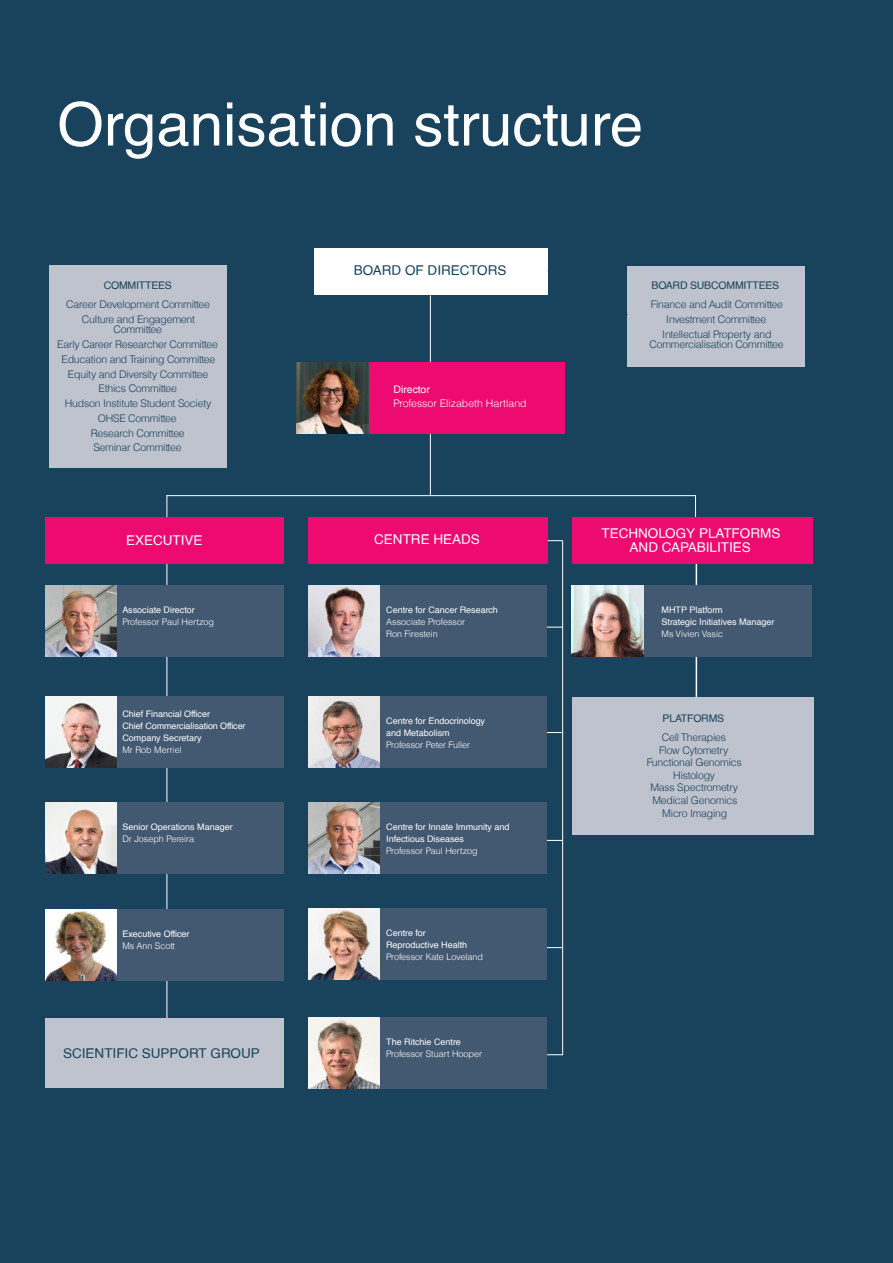
<style>
.page{position:relative;width:893px;height:1263px;background:#19425c}
.page>*{position:absolute;margin:0;border:0;box-sizing:border-box;transform-origin:0 0}
.t1{font:60px "Helvetica";color:#fff}
.t2{font:13.5px/13.5px "Helvetica";color:#fff;text-align:center}
.t3{font:13.5px "Helvetica";color:#19425c}
.t4{font:300 10.5px/14.7px "Helvetica";letter-spacing:-.02em;color:#19425c;text-align:center}
.t5{font:10.5px "Helvetica";letter-spacing:-.02em;color:#19425c}
.t6{font:300 10.5px "Helvetica";color:#fff}
.t7{font:10.5px "Helvetica";color:#fff}
.t8{font:9px/12px "Helvetica";color:#fff}
.t9{font:300 9px/12px "Helvetica";color:#fff}
</style>
<div class="page">
<hr style="left:167px;top:564px;width:1px;height:522px;background:#fff">
<div style="left:117px;top:585px;width:167px;height:71px;background:#435971"></div>
<div style="left:117px;top:696px;width:167px;height:72px;background:#435971"></div>
<div style="left:117px;top:802px;width:167px;height:71px;background:#435971"></div>
<div style="left:117px;top:910px;width:167px;height:71px;background:#435971"></div>
<div style="left:308px;top:517px;width:239px;height:47px;background:#ed0a71"></div>
<div style="left:314px;top:248px;width:233px;height:47px;background:#fff"></div>
<div style="left:572px;top:517px;width:240px;height:47px;background:#ed0a71"></div>
<div style="left:49px;top:266px;width:178px;height:202px;background:#bfc3cd"></div>
<div style="left:628px;top:266px;width:177px;height:100px;background:#bfc3cd"></div>
<div style="left:45px;top:517px;width:239px;height:47px;background:#ed0a71"></div>
<div style="left:45px;top:1019px;width:239px;height:69px;background:#bfc3cd"></div>
<hr style="left:562px;top:540px;width:1px;height:515px;background:#fff">
<hr style="left:166px;top:495px;width:530px;height:1px;background:#fff">
<hr style="left:430px;top:434px;width:1px;height:62px;background:#fff">
<hr style="left:430px;top:295px;width:1px;height:68px;background:#fff">
<svg style="left:166px;top:495px;width:1px;height:22px"></svg>
<svg style="left:695px;top:495px;width:1px;height:22px"></svg>
<svg style="left:548px;top:540px;width:14px;height:1px"></svg>
<svg style="left:547px;top:627px;width:16px;height:1px"></svg>
<svg style="left:547px;top:732px;width:16px;height:1px"></svg>
<svg style="left:547px;top:840px;width:16px;height:1px"></svg>
<svg style="left:547px;top:947px;width:16px;height:1px"></svg>
<svg style="left:547px;top:1054px;width:16px;height:1px"></svg>
<hr style="left:696px;top:564px;width:1px;height:133px;background:#fff">
<svg style="left:547px;top:270px;width:81px;height:46px"></svg>
<div style="left:368px;top:363px;width:196px;height:71px;background:#ed0a71"></div>
<img style="left:297px;top:363px;width:71px;height:71px">
<img style="left:45px;top:585px;width:71px;height:71px">
<img style="left:45px;top:696px;width:72px;height:72px">
<img style="left:45px;top:802px;width:72px;height:72px">
<div style="left:45px;top:908px;width:72px;height:72px;background:#fff"></div>
<img style="left:45px;top:911px;width:72px;height:70px">
<div style="left:643px;top:585px;width:169px;height:71px;background:#435971"></div>
<div style="left:572px;top:697px;width:242px;height:138px;background:#bfc3cd"></div>
<img style="left:572px;top:585px;width:71px;height:71px">
<div style="left:379px;top:585px;width:168px;height:71px;background:#435971"></div>
<div style="left:379px;top:696px;width:168px;height:72px;background:#435971"></div>
<div style="left:379px;top:802px;width:168px;height:71px;background:#435971"></div>
<div style="left:379px;top:908px;width:168px;height:72px;background:#435971"></div>
<div style="left:379px;top:1018px;width:168px;height:71px;background:#435971"></div>
<img style="left:308px;top:585px;width:71px;height:71px">
<img style="left:308px;top:696px;width:71px;height:72px">
<img style="left:308px;top:802px;width:71px;height:71px">
<img style="left:308px;top:908px;width:71px;height:72px">
<img style="left:308px;top:1018px;width:71px;height:71px">
<h1 class="t1" style="left:57px;top:78px;width:587px">Organisation structure</h1>
<p class="t3" style="left:354px;top:260px;width:154px">BOARD OF DIRECTORS</p>
<p class="t5" style="left:104px;top:277px;width:70px">COMMITTEES</p>
<p class="t4" style="left:66px;top:297px;width:145px">Career Development Committee<br>Culture and Engagement</p>
<p class="t4" style="left:57px;top:322px;width:162px">Committee<br>Early Career Researcher Committee<br>Education and Training Committee<br>Equity and Diversity Committee<br>Ethics Committee<br>Hudson Institute Student Society<br>OHSE Committee<br>Research Committee<br>Seminar Committee</p>
<p class="t7" style="left:394px;top:382px;width:38px">Director</p>
<p class="t6" style="left:394px;top:397px;width:134px">Professor Elizabeth Hartland</p>
<p class="t5" style="left:652px;top:277px;width:129px">BOARD SUBCOMMITTEES</p>
<p class="t4" style="left:651px;top:297px;width:134px">Finance and Audit Committee<br>Investment Committee<br>Intellectual Property and</p>
<p class="t4" style="left:649px;top:337px;width:136px">Commercialisation Committee</p>
<p class="t2" style="left:126px;top:534px;width:78px">EXECUTIVE</p>
<p class="t2" style="left:374px;top:533px;width:107px">CENTRE HEADS</p>
<p class="t2" style="left:601px;top:527px;width:180px">TECHNOLOGY PLATFORMS<br>AND CAPABILITIES</p>
<p class="t8" style="left:122px;top:604px;width:74px">Associate Director</p>
<p class="t9" style="left:122px;top:616px;width:93px">Professor Paul Hertzog</p>
<p class="t8" style="left:386px;top:604px;width:113px">Centre for Cancer Research</p>
<p class="t9" style="left:386px;top:616px;width:80px">Associate Professor<br>Ron Firestein</p>
<p class="t8" style="left:662px;top:604px;width:115px">MHTP Platform<br>Strategic Initiatives Manager</p>
<p class="t9" style="left:662px;top:628px;width:63px">Ms Vivien Vasic</p>
<p class="t8" style="left:122px;top:708px;width:125px">Chief Financial Officer<br>Chief Commercialisation Officer<br>Company Secretary</p>
<p class="t9" style="left:122px;top:744px;width:61px">Mr Rob Merriel</p>
<p class="t8" style="left:386px;top:715px;width:100px">Centre for Endocrinology and Metabolism</p>
<p class="t9" style="left:386px;top:739px;width:85px">Professor Peter Fuller</p>
<p class="t5" style="left:663px;top:710px;width:63px">PLATFORMS</p>
<p class="t4" style="left:647px;top:731px;width:96px;line-height:12.6px">Cell Therapies<br>Flow Cytometry<br>Functional Genomics<br>Histology<br>Mass Spectrometry<br>Medical Genomics<br>Micro Imaging</p>
<p class="t8" style="left:122px;top:821px;width:112px">Senior Operations Manager</p>
<p class="t9" style="left:122px;top:832px;width:73px">Dr Joseph Pereira</p>
<p class="t8" style="left:386px;top:821px;width:125px">Centre for Innate Immunity and<br>Infectious Diseases</p>
<p class="t9" style="left:386px;top:844px;width:93px">Professor Paul Hertzog</p>
<p class="t8" style="left:122px;top:928px;width:69px">Executive Officer</p>
<p class="t9" style="left:122px;top:940px;width:54px">Ms Ann Scott</p>
<p class="t8" style="left:386px;top:927px;width:83px">Centre for<br>Reproductive Health</p>
<p class="t9" style="left:386px;top:951px;width:98px">Professor Kate Loveland</p>
<p class="t3" style="left:63px;top:1043px;width:198px">SCIENTIFIC SUPPORT GROUP</p>
<p class="t8" style="left:386px;top:1036px;width:76px">The Ritchie Centre</p>
<p class="t9" style="left:386px;top:1048px;width:97px">Professor Stuart Hooper</p>
</div>
